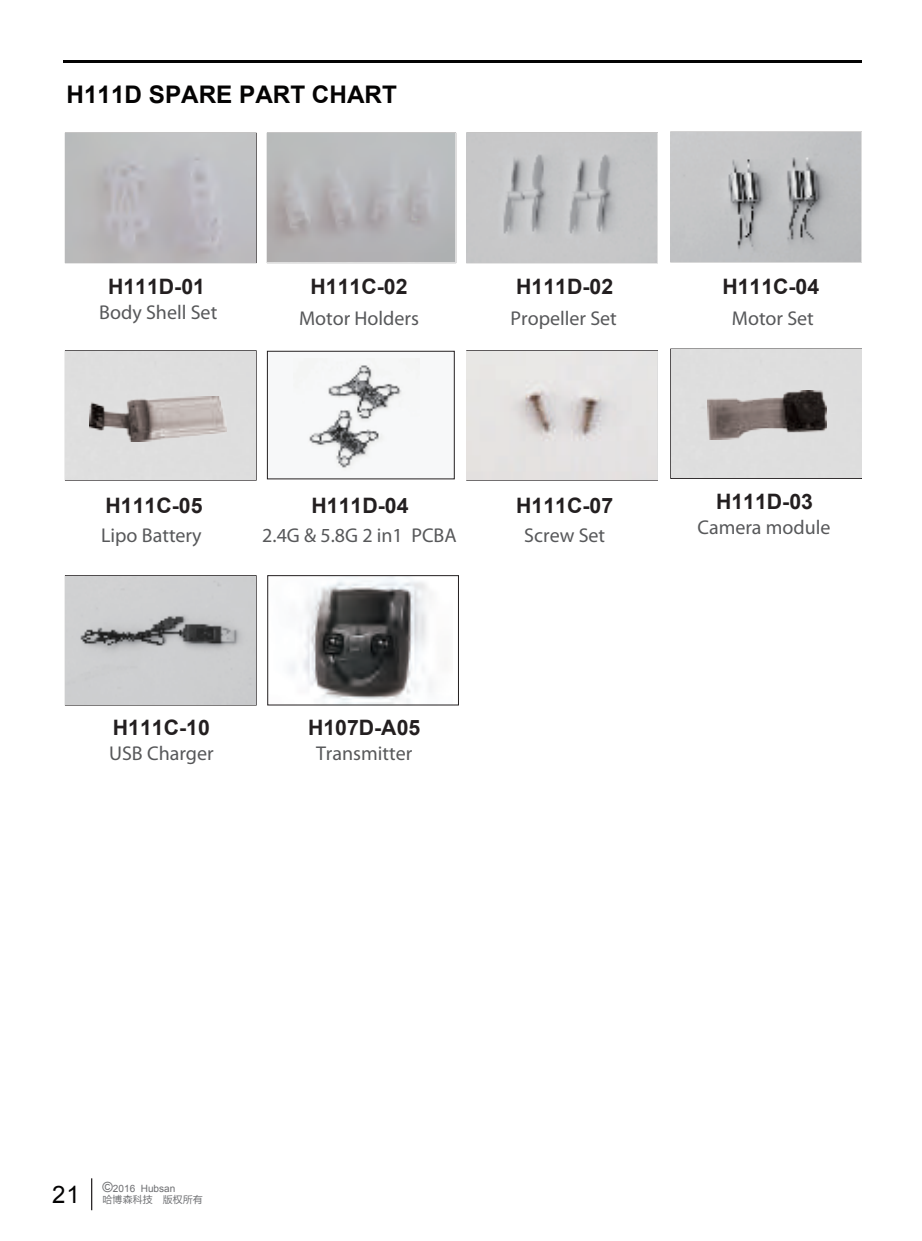
<style>
.page{position:relative;width:922px;height:1241px;background:#fff}
.page>*{position:absolute;margin:0;border:0;box-sizing:border-box;transform-origin:0 0}
.t1{font:700 24.25px "Arial";color:#040303}
.t2{font:24px "Arial";color:#040303}
.t3{font:700 21.25px "Arial";color:#231f20}
.t4{font:20px "Myriad Pro";color:#57585a}
.t5{font:10px "Arial";color:#6d6e71}
.t6{font:10px "FZLTHJW GB1 0";color:#6d6e71}
.s1{font-size:14px}
</style>
<div class="page">
<hr style="left:91px;top:1178px;width:1px;height:31px;background:#231f20">
<hr style="left:63px;top:60px;width:798px;height:3px;background:#040303">
<img style="left:670px;top:133px;width:190px;height:128px">
<img style="left:65px;top:576px;width:190px;height:128px">
<img style="left:466px;top:134px;width:190px;height:128px">
<img style="left:466px;top:351px;width:190px;height:128px">
<div style="left:65px;top:350px;width:191px;height:130px;border:1px solid #231f20"></div>
<img style="left:89px;top:396px;width:137px;height:46px">
<div style="left:671px;top:349px;width:189px;height:129px;background:#dedede"></div>
<img style="left:707px;top:390px;width:119px;height:49px">
<div style="left:267px;top:351px;width:187px;height:128px;background:#f7f8f9;border:1px solid #231f20"></div>
<img style="left:309px;top:365px;width:93px;height:103px">
<img style="left:289px;top:577px;width:143px;height:126px">
<div style="left:267px;top:575px;width:191px;height:130px;border:1px solid #231f20"></div>
<p class="t1" style="left:66px;top:79px;width:332px">H111D SPARE PART CHART</p>
<p class="t3" style="left:108px;top:272px;width:98px">H111D-01</p>
<p class="t3" style="left:310px;top:272px;width:98px">H111C-02</p>
<p class="t3" style="left:516px;top:272px;width:98px">H111D-02</p>
<p class="t3" style="left:722px;top:272px;width:98px">H111C-04</p>
<p class="t4" style="left:99px;top:301px;width:119px">Body Shell Set</p>
<p class="t4" style="left:299px;top:307px;width:121px">Motor Holders</p>
<p class="t4" style="left:510px;top:307px;width:108px">Propeller Set</p>
<p class="t4" style="left:731px;top:307px;width:83px">Motor Set</p>
<p class="t3" style="left:106px;top:491px;width:98px">H111C-05</p>
<p class="t3" style="left:516px;top:491px;width:98px">H111C-07</p>
<p class="t3" style="left:716px;top:487px;width:98px">H111D-03</p>
<p class="t3" style="left:311px;top:491px;width:98px">H111D-04</p>
<p class="t4" style="left:262px;top:524px;width:196px">2.4G &amp; 5.8G 2 in1 PCBA</p>
<p class="t4" style="left:697px;top:516px;width:135px">Camera module</p>
<p class="t4" style="left:524px;top:524px;width:82px">Screw Set</p>
<p class="t4" style="left:101px;top:524px;width:102px">Lipo Battery</p>
<p class="t3" style="left:113px;top:713px;width:98px">H111C-10</p>
<p class="t4" style="left:109px;top:742px;width:106px">USB Charger</p>
<p class="t3" style="left:308px;top:713px;width:114px">H107D-A05</p>
<p class="t4" style="left:316px;top:742px;width:98px">Transmitter</p>
<p class="t2" style="left:52px;top:1178px;width:29px">21</p>
<p class="t5" style="left:103px;top:1181px;width:74px"><span class="s1">©</span>2016 Hubsan</p>
<p class="t6" style="left:103px;top:1193px;width:102px">哈博森科技　版权所有</p>
</div>
